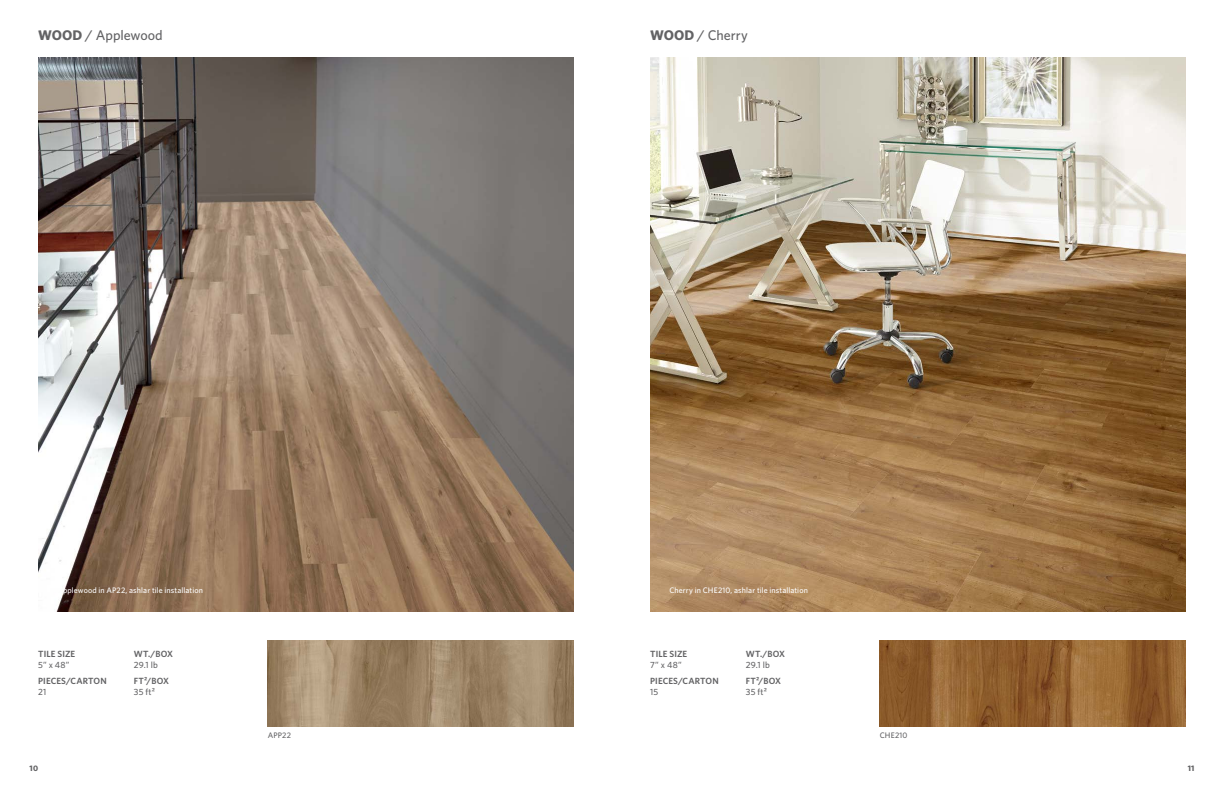
<style>
.page{position:relative;width:1224px;height:792px;background:#fff}
.page>*{position:absolute;margin:0;border:0;box-sizing:border-box;transform-origin:0 0}
.t1{font:500 14px "Whitney";color:#636365}
.t2{font:600 9px "Whitney";letter-spacing:.01em;color:#636365}
.t3{font:500 9px "Whitney";letter-spacing:.02em;color:#636365}
.t4{font:500 8px "Whitney";letter-spacing:.015em;color:#fff}
.t5{font:500 8px "Whitney";letter-spacing:.02em;color:#636365}
.t6{font:700 8px "Whitney";color:#636365}
.s1{font-weight:700}
</style>
<div class="page">
<img style="left:880px;top:641px;width:306px;height:86px">
<img style="left:268px;top:641px;width:306px;height:86px">
<img style="left:650px;top:57px;width:536px;height:555px">
<img style="left:38px;top:57px;width:536px;height:555px">
<h1 class="t1" style="left:38px;top:26px;width:126px"><span class="s1">WOOD</span> / Applewood</h1>
<h1 class="t1" style="left:650px;top:26px;width:99px"><span class="s1">WOOD</span> / Cherry</h1>
<p class="t4" style="left:57px;top:585px;width:147px">Applewood in AP22, ashlar tile installation</p>
<p class="t2" style="left:38px;top:648px;width:39px">TILE SIZE</p>
<p class="t3" style="left:38px;top:659px;width:33px">5” x 48”</p>
<p class="t2" style="left:38px;top:675px;width:70px">PIECES/CARTON</p>
<p class="t3" style="left:38px;top:686px;width:10px">21</p>
<p class="t2" style="left:134px;top:648px;width:41px">WT./BOX</p>
<p class="t3" style="left:134px;top:659px;width:25px">29.1 lb</p>
<p class="t2" style="left:134px;top:675px;width:37px">FT²/BOX</p>
<p class="t3" style="left:134px;top:686px;width:23px">35 ft²</p>
<p class="t4" style="left:669px;top:585px;width:140px">Cherry in CHE210, ashlar tile installation</p>
<p class="t2" style="left:650px;top:648px;width:39px">TILE SIZE</p>
<p class="t3" style="left:650px;top:659px;width:33px">7” x 48”</p>
<p class="t2" style="left:650px;top:675px;width:70px">PIECES/CARTON</p>
<p class="t3" style="left:650px;top:686px;width:10px">15</p>
<p class="t2" style="left:746px;top:648px;width:41px">WT./BOX</p>
<p class="t3" style="left:746px;top:659px;width:25px">29.1 lb</p>
<p class="t2" style="left:746px;top:675px;width:37px">FT²/BOX</p>
<p class="t3" style="left:746px;top:686px;width:23px">35 ft²</p>
<p class="t5" style="left:268px;top:730px;width:25px">APP22</p>
<p class="t5" style="left:880px;top:730px;width:29px">CHE210</p>
<p class="t6" style="left:30px;top:763px;width:10px">10</p>
<p class="t6" style="left:1188px;top:763px;width:8px">11</p>
</div>
